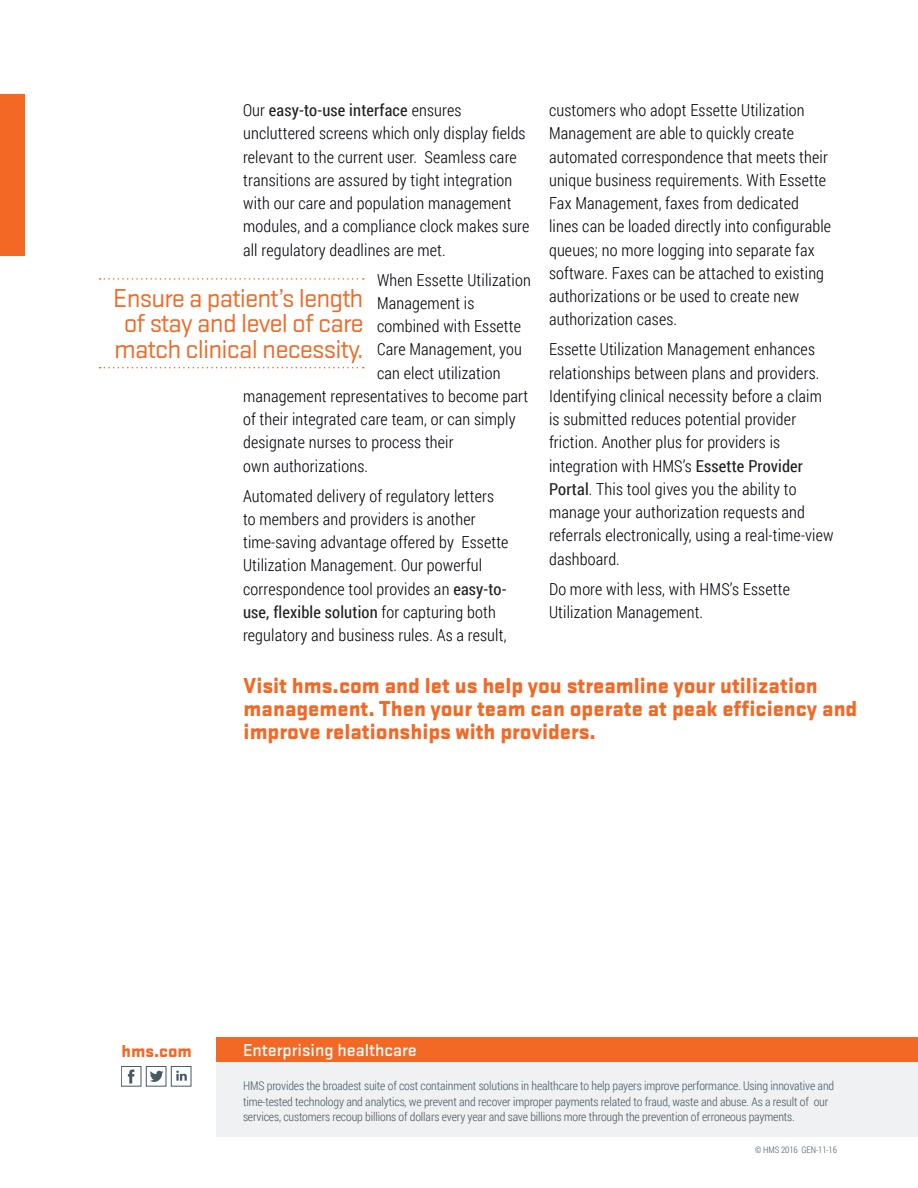
<style>
.page{position:relative;width:918px;height:1188px;background:#fff}
.page>*{position:absolute;margin:0;border:0;box-sizing:border-box;transform-origin:0 0}
.Pull_Quote{font:27px/25.8px "Stratum 2";letter-spacing:-.03em;color:#f36824;text-align:center}
.Call_to_Action{font:900 22.5px/23.2px "Stratum 2";color:#f36824}
.t1{font:500 18px "Stratum 2";color:#fff}
.t2{font:900 18px "Stratum 2";color:#f36824}
.Paragraph{font:300 16.5px/23.2px "Roboto Condensed";letter-spacing:.01em;color:#010209}
.Boiler{font:300 12px/15.6px "Roboto Condensed";letter-spacing:-.01em;color:#475865}
.t3{font:300 9px "Roboto Condensed";letter-spacing:-.01em;color:#475865}
.s1{font-weight:400;color:#231f20}
</style>
<div class="page">
<div style="left:0;top:94px;width:25px;height:162px;background:#f36824"></div>
<div style="left:216px;top:1062px;width:702px;height:75px;background:#eff1f2"></div>
<svg style="left:121px;top:1066px;width:70px;height:20px"></svg>
<div style="left:216px;top:1037px;width:702px;height:25px;background:#f36824"></div>
<svg style="left:100px;top:278px;width:264px;height:2px"></svg>
<svg style="left:100px;top:367px;width:264px;height:1px"></svg>
<p class="Paragraph" style="left:243px;top:98px;width:288px">Our <span class="s1">easy-to-use interface</span> ensures uncluttered screens which only display fields relevant to the current user. Seamless care transitions are assured by tight integration with our care and population management modules, and a compliance clock makes sure all regulatory deadlines are met.</p>
<p class="Paragraph" style="left:377px;top:268px;width:155px">When Essette Utilization</p>
<p class="Paragraph" style="left:377px;top:291px;width:99px">Management is</p>
<p class="Paragraph" style="left:377px;top:314px;width:146px">combined with Essette</p>
<p class="Paragraph" style="left:377px;top:337px;width:146px">Care Management, you</p>
<p class="Paragraph" style="left:377px;top:361px;width:125px">can elect utilization</p>
<p class="Paragraph" style="left:243px;top:384px;width:287px">management representatives to become part</p>
<p class="Paragraph" style="left:243px;top:407px;width:274px">of their integrated care team, or can simply</p>
<p class="Paragraph" style="left:243px;top:430px;width:212px">designate nurses to process their</p>
<p class="Paragraph" style="left:243px;top:454px;width:126px">own authorizations.</p>
<p class="Paragraph" style="left:243px;top:484px;width:267px">Automated delivery of regulatory letters to members and providers is another time-saving advantage offered by Essette Utilization Management. Our powerful correspondence tool provides an <span class="s1">easy-to&shy;use, flexible solution</span> for capturing both regulatory and business rules. As a result,</p>
<p class="Pull_Quote" style="left:113px;top:284px;width:252px">Ensure a patient’s length of stay and level of care match clinical necessity.</p>
<p class="Paragraph" style="left:549px;top:98px;width:284px">customers who adopt Essette Utilization Management are able to quickly create automated correspondence that meets their unique business requirements. With Essette Fax Management, faxes from dedicated lines can be loaded directly into configurable queues; no more logging into separate fax software. Faxes can be attached to existing authorizations or be used to create new authorization cases.</p>
<p class="Paragraph" style="left:549px;top:337px;width:286px">Essette Utilization Management enhances relationships between plans and providers.<br>Identifying clinical necessity before a claim is submitted reduces potential provider friction. Another plus for providers is integration with HMS’s <span class="s1">Essette Provider Portal</span>. This tool gives you the ability to manage your authorization requests and referrals electronically, using a real-time-view dashboard.</p>
<p class="Paragraph" style="left:549px;top:577px;width:242px">Do more with less, with HMS’s Essette<br>Utilization Management.</p>
<p class="Call_to_Action" style="left:244px;top:672px;width:615px">Visit hms.com and let us help you streamline your utilization management. Then your team can operate at peak efficiency and improve relationships with providers.</p>
<p class="t2" style="left:122px;top:1038px;width:72px">hms.com</p>
<h3 class="t1" style="left:243px;top:1038px;width:175px">Enterprising healthcare</h3>
<p class="Boiler" style="left:243px;top:1077px;width:593px">HMS provides the broadest suite of cost containment solutions in healthcare to help payers improve performance. Using innovative and time-tested technology and analytics, we prevent and recover improper payments related to fraud, waste and abuse. As a result of our services, customers recoup billions of dollars every year and save billions more through the prevention of erroneous payments.</p>
<p class="t3" style="left:755px;top:1143px;width:83px">© HMS 2016 GEN-11-16</p>
</div>
